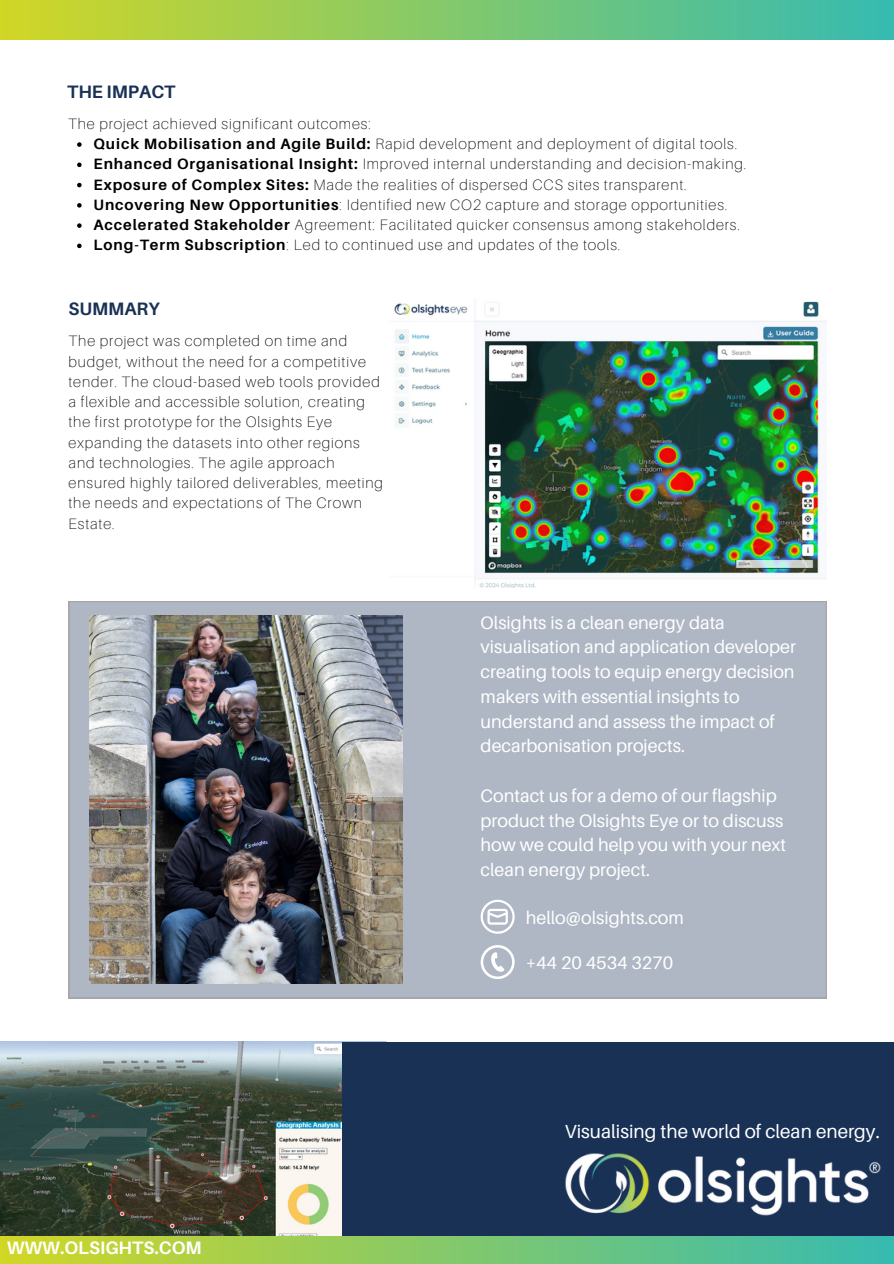
<style>
.page{position:relative;width:894px;height:1264px;background:#fff}
.page>*{position:absolute;margin:0;border:0;box-sizing:border-box;transform-origin:0 0}
.t1{font:18.9px "Aileron";color:#fff}
.t2{font:18px/24.8px "Aileron";color:#fff}
.t3{font:700 18px "Aileron";color:#1a3156}
.t4{font:700 18px "Aileron";color:#fff}
.t5{font:100 15px/20.2px "Aileron";letter-spacing:.06em;color:#000}
.s1{font-weight:700}
</style>
<div class="page">
<img style="left:0;top:1041px;width:341px;height:195px">
<div style="left:341px;top:1041px;width:552px;height:222px;background:#1a3156"></div>
<div style="left:0;top:1236px;width:893px;height:27px;background:linear-gradient(to right,#d2d725,#36bbb0)"></div>
<div style="left:0;top:0;width:893px;height:39px;background:linear-gradient(to right,#d2d725,#36bbb0)"></div>
<img style="left:394px;top:301px;width:432px;height:287px">
<img style="left:565px;top:1153px;width:316px;height:63px">
<div style="left:69px;top:601px;width:757px;height:397px;background:#afb7c4"></div>
<svg style="left:480px;top:899px;width:34px;height:34px"></svg>
<svg style="left:480px;top:945px;width:34px;height:33px"></svg>
<img style="left:89px;top:615px;width:313px;height:368px">
<svg style="left:77px;top:142px;width:5px;height:5px"></svg>
<svg style="left:77px;top:163px;width:5px;height:4px"></svg>
<svg style="left:77px;top:183px;width:5px;height:4px"></svg>
<svg style="left:77px;top:203px;width:5px;height:5px"></svg>
<svg style="left:77px;top:223px;width:5px;height:5px"></svg>
<svg style="left:77px;top:244px;width:5px;height:4px"></svg>
<p class="t3" style="left:67px;top:80px;width:110px">THE IMPACT</p>
<p class="t5" style="left:68px;top:113px;width:304px">The project achieved significant outcomes:</p>
<h1 class="t5" style="left:94px;top:133px;width:645px"><span class="s1">Quick Mobilisation and Agile Build:</span> Rapid development and deployment of digital tools.</h1>
<p class="t5" style="left:94px;top:154px;width:654px"><span class="s1">Enhanced Organisational Insight:</span> Improved internal understanding and decision-making.</p>
<p class="t5" style="left:94px;top:174px;width:594px"><span class="s1">Exposure of Complex Sites:</span> Made the realities of dispersed CCS sites transparent.</p>
<p class="t5" style="left:94px;top:194px;width:635px"><span class="s1">Uncovering New Opportunities</span>: Identified new CO2 capture and storage opportunities.</p>
<h2 class="t5" style="left:94px;top:214px;width:647px"><span class="s1">Accelerated Stakeholder</span> Agreement: Facilitated quicker consensus among stakeholders.</h2>
<h2 class="t5" style="left:94px;top:235px;width:528px"><span class="s1">Long-Term Subscription</span>: Led to continued use and updates of the tools.</h2>
<p class="t3" style="left:69px;top:298px;width:93px">SUMMARY</p>
<h2 class="t5" style="left:69px;top:330px;width:316px">The project was completed on time and budget, without the need for a competitive tender. The cloud-based web tools provided a flexible and accessible solution, creating the first prototype for the Olsights Eye expanding the datasets into other regions and technologies. The agile approach ensured highly tailored deliverables, meeting the needs and expectations of The Crown Estate.</h2>
<p class="t4" style="left:7px;top:1236px;width:196px">WWW.OLSIGHTS.COM</p>
<h2 class="t2" style="left:480px;top:609px;width:317px">Olsights is a clean energy data visualisation and application developer creating tools to equip energy decision makers with essential insights to understand and assess the impact of decarbonisation projects.</h2>
<p class="t2" style="left:480px;top:782px;width:307px">Contact us for a demo of our flagship product the Olsights Eye or to discuss how we could help you with your next clean energy project.</p>
<p class="t2" style="left:525px;top:904px;width:159px">hello@olsights.com</p>
<p class="t2" style="left:525px;top:949px;width:149px">+44 20 4534 3270</p>
<h2 class="t1" style="left:564px;top:1119px;width:316px">Visualising the world of clean energy.</h2>
</div>
